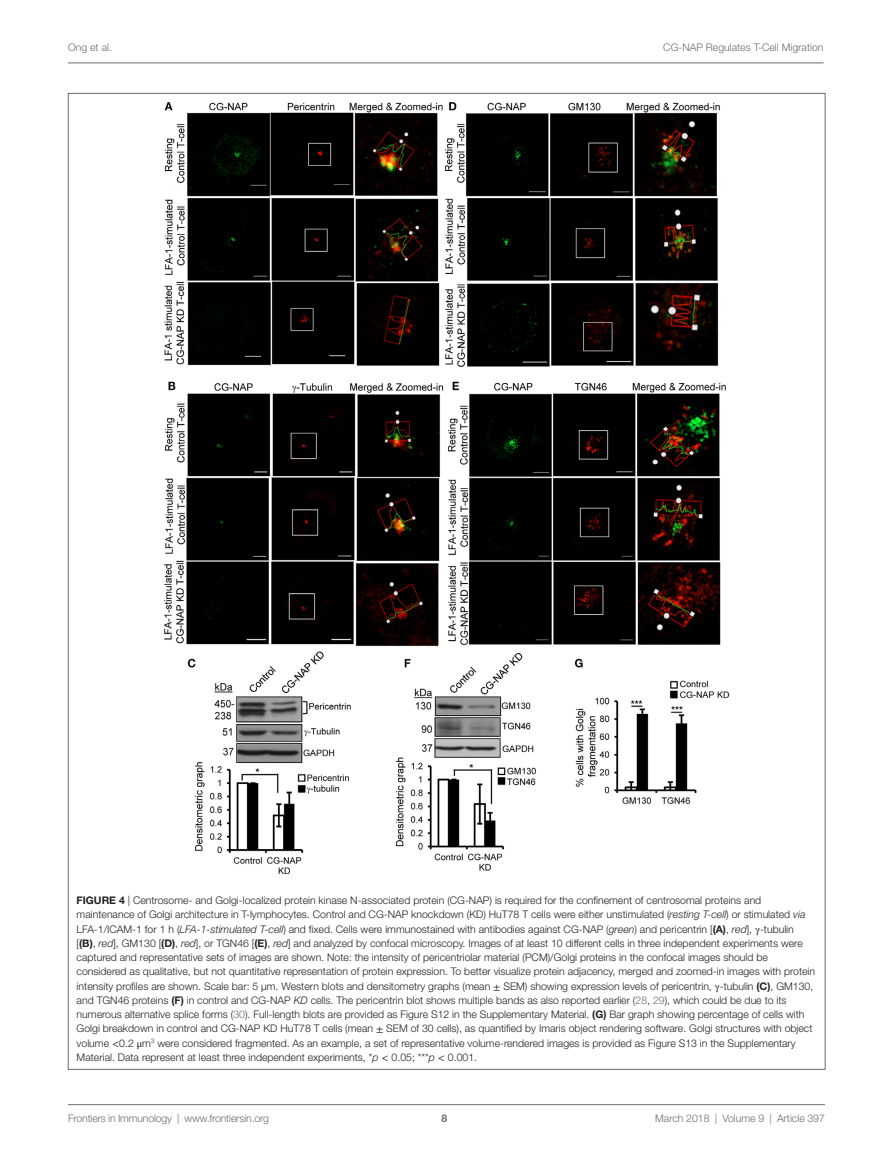
<style>
.page{position:relative;width:893px;height:1170px;background:#fff}
.page>*{position:absolute;margin:0;border:0;box-sizing:border-box;transform-origin:0 0}
.t1{font:300 10.5px/14.2px "Helvetica Neue LT Std";color:#231f20}
.t2{font:300 10.5px "Helvetica Neue LT Std";color:#6c6d70}
.t3{font:700 10.5px "Helvetica Neue LT Std";color:#6c6d70}
.s1{font-weight:700}
.s2{font-style:italic}
.s3{font-family:"STIX General";font-weight:400}
.s4{color:#6c6d70}
</style>
<div class="page">
<img style="left:164px;top:102px;width:566px;height:772px">
<hr style="left:68px;top:63px;width:756px;height:1px;background:#6c6d70">
<hr style="left:68px;top:1104px;width:757px;height:1px;background:#6c6d70">
<p class="t2" style="left:68px;top:41px;width:45px">Ong et al.</p>
<p class="t2" style="left:663px;top:41px;width:162px">CG-NAP Regulates T-Cell Migration</p>
<p class="t1" style="left:77px;top:892px;width:740px"><span class="s1">FIGURE 4</span> | Centrosome- and Golgi-localized protein kinase N-associated protein (CG-NAP) is required for the confinement of centrosomal proteins and maintenance of Golgi architecture in T-lymphocytes. Control and CG-NAP knockdown (KD) HuT78 T cells were either unstimulated (<span class="s2">resting T-cell</span>) or stimulated <span class="s2">via </span>LFA-1/ICAM-1 for 1 h (<span class="s2">LFA-1-stimulated T-cell</span>) and fixed. Cells were immunostained with antibodies against CG-NAP (<span class="s2">green</span>) and pericentrin [<span class="s1">(A)</span>, <span class="s2">red</span>], <span class="s3">γ</span>-tubulin [<span class="s1">(B)</span>, <span class="s2">red</span>], GM130 [<span class="s1">(D)</span>, <span class="s2">red</span>], or TGN46 [<span class="s1">(E)</span>, <span class="s2">red</span>] and analyzed by confocal microscopy. Images of at least 10 different cells in three independent experiments were captured and representative sets of images are shown. Note: the intensity of pericentriolar material (PCM)/Golgi proteins in the confocal images should be considered as qualitative, but not quantitative representation of protein expression. To better visualize protein adjacency, merged and zoomed-in images with protein intensity profiles are shown. Scale bar: 5 µm. Western blots and densitometry graphs (mean <span class="s3">±</span> SEM) showing expression levels of pericentrin, <span class="s3">γ</span>-tubulin <span class="s1">(C)</span>, GM130, and TGN46 proteins <span class="s1">(F)</span> in control and CG-NAP <span class="s2">KD</span> cells. The pericentrin blot shows multiple bands as also reported earlier (<span class="s4">28</span>, <span class="s4">29</span>), which could be due to its numerous alternative splice forms (<span class="s4">30</span>). Full-length blots are provided as Figure S12 in the Supplementary Material. <span class="s1">(G)</span> Bar graph showing percentage of cells with Golgi breakdown in control and CG-NAP KD HuT78 T cells (mean <span class="s3">±</span> SEM of 30 cells), as quantified by Imaris object rendering software. Golgi structures with object volume <span class="s3">&lt;</span>0.2 <span class="s3">μ</span>m<sup>3</sup> were considered fragmented. As an example, a set of representative volume-rendered images is provided as Figure S13 in the Supplementary Material. Data represent at least three independent experiments, *<span class="s2">p</span> <span class="s3">&lt;</span> 0.05; ***<span class="s2">p</span> <span class="s3">&lt;</span> 0.001.</p>
<p class="t2" style="left:68px;top:1111px;width:203px">Frontiers in Immunology | www.frontiersin.org</p>
<p class="t2" style="left:655px;top:1111px;width:171px">March 2018 | Volume 9 | Article 397</p>
<p class="t3" style="left:441px;top:1111px;width:7px">8</p>
</div>
